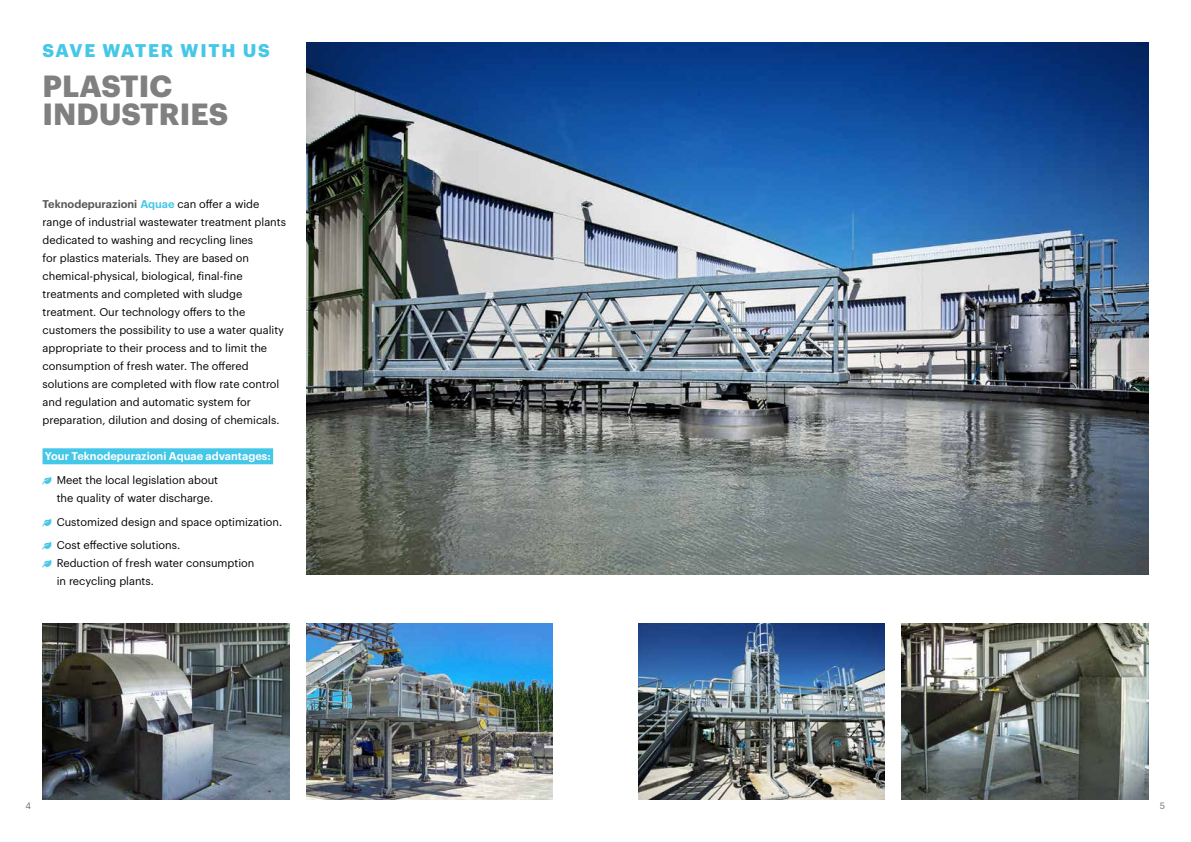
<style>
.page{position:relative;width:1191px;height:842px;background:#fff}
.page>*{position:absolute;margin:0;border:0;box-sizing:border-box;transform-origin:0 0}
.t1{font:700 30px/28px "Graphik";color:#808081}
.t2{font:700 18px "Graphik";letter-spacing:.1em;color:#45c7e8}
.t3{font:11px/18px "Graphik";color:#000}
.t4{font:600 11px "Graphik";color:#fff}
.t5{font:9px "Graphik";color:#706f6f}
.s1{font-weight:600;color:#575756}
.s2{font-weight:600;color:#45c7e8}
</style>
<div class="page">
<div style="left:43px;top:448px;width:230px;height:16px;background:#45c7e8"></div>
<img style="left:306px;top:43px;width:842px;height:532px">
<img style="left:306px;top:624px;width:247px;height:175px">
<img style="left:638px;top:624px;width:246px;height:175px">
<img style="left:901px;top:624px;width:247px;height:175px">
<img style="left:43px;top:624px;width:246px;height:175px">
<h2 class="t2" style="left:43px;top:37px;width:229px">SAVE WATER WITH US</h2>
<h1 class="t1" style="left:43px;top:70px;width:187px">PLASTIC<br>INDUSTRIES</h1>
<p class="t3" style="left:43px;top:194px;width:245px"><span class="s1">Teknodepurazioni</span> <span class="s2">Aquae</span> can offer a wide range of industrial wastewater treatment plants dedicated to washing and recycling lines<br>for plastics materials. They are based on chemical-physical, biological, final-fine treatments and completed with sludge treatment. Our technology offers to the customers the possibility to use a water quality appropriate to their process and to limit the consumption of fresh water. The offered solutions are completed with flow rate control and regulation and automatic system for preparation, dilution and dosing of chemicals.</p>
<p class="t4" style="left:45px;top:448px;width:227px">Your Teknodepurazioni Aquae advantages:</p>
<p class="t3" style="left:57px;top:470px;width:163px">Meet the local legislation about the quality of water discharge.</p>
<p class="t3" style="left:57px;top:509px;width:227px;line-height:23.7px">Customized design and space optimization.<br>Cost effective solutions.</p>
<p class="t3" style="left:57px;top:553px;width:199px">Reduction of fresh water consumption in recycling plants.</p>
<p class="t5" style="left:26px;top:799px;width:7px">4</p>
<p class="t5" style="left:1159px;top:799px;width:7px">5</p>
</div>
